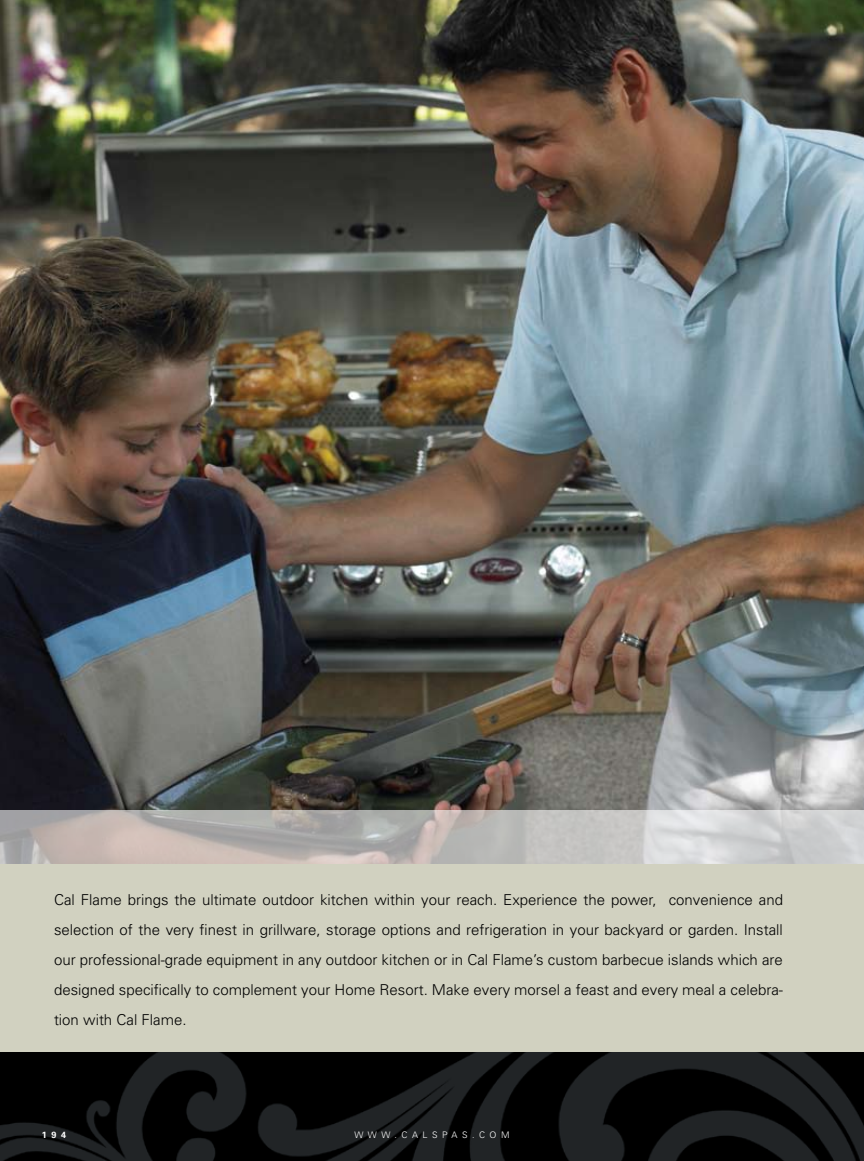
<style>
.page{position:relative;width:864px;height:1161px;background:#fff}
.page>*{position:absolute;margin:0;border:0;box-sizing:border-box;transform-origin:0 0}
.t1{font:300 15px/30px "Univers";color:#000;text-align:justify}
.t2{font:300 9px "Univers";letter-spacing:.5em;color:#fff}
.t3{font:700 9px "Univers";color:#fff}
</style>
<div class="page">
<img style="left:0;top:0;width:864px;height:810px">
<svg style="left:0;top:810px;width:864px;height:54px;background:#c0bdbb"></svg>
<img style="left:0;top:1052px;width:864px;height:109px">
<div style="left:0;top:864px;width:864px;height:188px;background:#d1d1c0"></div>
<p class="t1" style="left:54px;top:884px;width:731px">Cal Flame brings the ultimate outdoor kitchen within your reach. Experience the power, convenience and selection of the very finest in grillware, storage options and refrigeration in your backyard or garden. Install our professional-grade equipment in any outdoor kitchen or in Cal Flame’s custom barbecue islands which are designed specifically to complement your Home Resort. Make every morsel a feast and every meal a celebra&shy;tion with Cal Flame.</p>
<p class="t3" style="left:42px;top:1129px;width:26px">194</p>
<p class="t2" style="left:354px;top:1129px;width:57px">www.ca</p>
<p class="t2" style="left:423px;top:1129px;width:38px">ls pas</p>
<p class="t2" style="left:472px;top:1129px;width:17px">. co</p>
<p class="t2" style="left:501px;top:1129px;width:10px">m</p>
</div>
